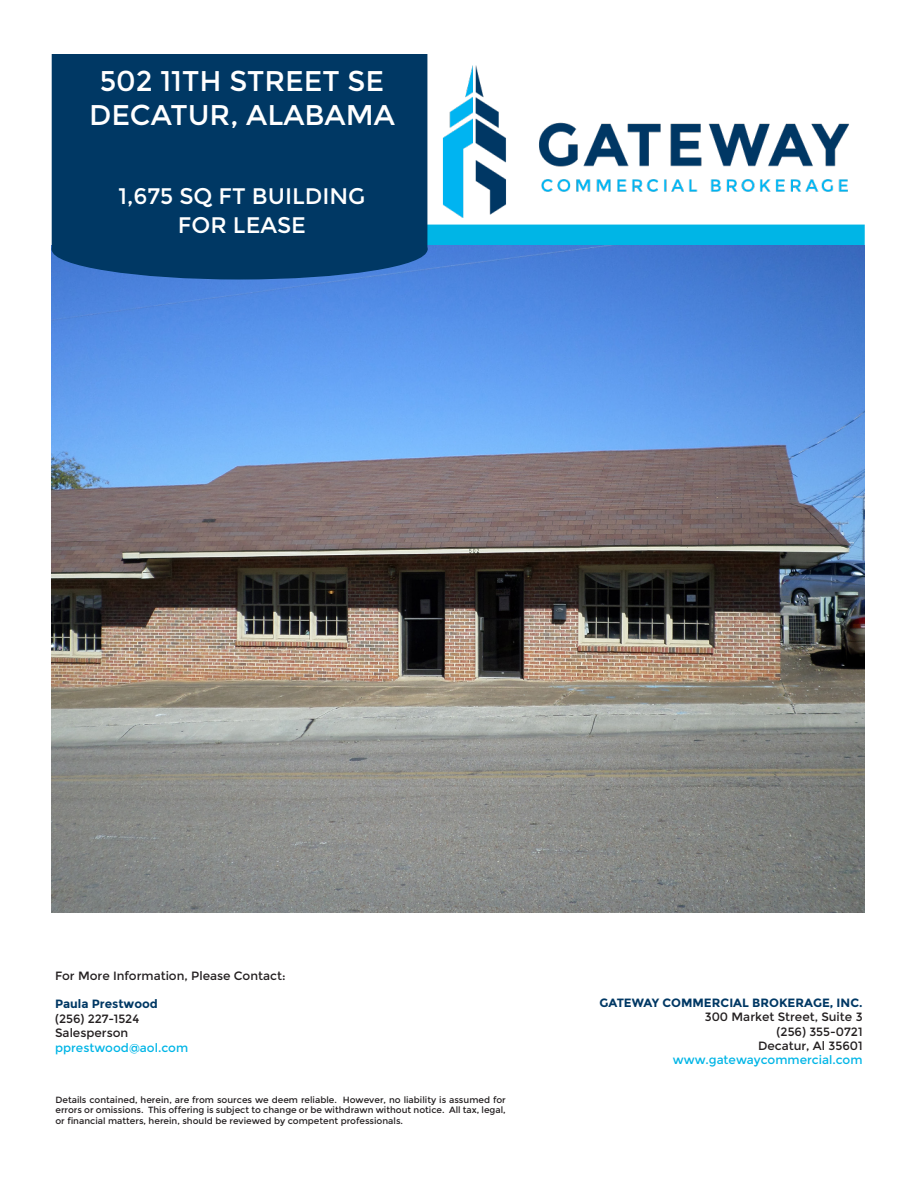
<style>
.page{position:relative;width:918px;height:1188px;background:#fff}
.page>*{position:absolute;margin:0;border:0;box-sizing:border-box;transform-origin:0 0}
.t1{font:28.5px "Montserrat";color:#fff}
.t2{font:22.5px "Montserrat";color:#fff}
.t3{font:12px/14.4px "Montserrat";color:#231f20}
.t4{font:700 12px "Montserrat";color:#003864}
.t5{font:12px "Montserrat";color:#00b5e6}
.t6{font:9px/10.8px "Montserrat";color:#231f20;text-align:justify}
</style>
<div class="page">
<div style="left:53px;top:225px;width:812px;height:25px;background:#00b5e6"></div>
<img style="left:52px;top:245px;width:813px;height:668px">
<div style="left:52px;top:220px;width:375px;height:59px;background:#003864;border-radius:50%"></div>
<div style="left:52px;top:54px;width:375px;height:196px;background:#003864"></div>
<img style="left:435px;top:65px;width:421px;height:160px">
<p class="t1" style="left:100px;top:64px;width:286px">502 11TH STREET SE</p>
<p class="t1" style="left:89px;top:98px;width:307px">DECATUR, ALABAMA</p>
<p class="t2" style="left:119px;top:184px;width:248px">1,675 SQ FT BUILDING</p>
<p class="t2" style="left:178px;top:212px;width:130px">FOR LEASE</p>
<h3 class="t3" style="left:55px;top:968px;width:232px">For More Information, Please Contact:</h3>
<h3 class="t4" style="left:55px;top:997px;width:104px">Paula Prestwood</h3>
<h3 class="t3" style="left:55px;top:1012px;width:86px">(256) 227-1524<br>Salesperson</h3>
<h3 class="t5" style="left:55px;top:1040px;width:135px">pprestwood@aol.com</h3>
<p class="t6" style="left:55px;top:1094px;width:452px">Details contained, herein, are from sources we deem reliable. However, no liability is assumed for errors or omissions. This offering is subject to change or be withdrawn without notice. All tax, legal, or financial matters, herein, should be reviewed by competent professionals.</p>
<h3 class="t4" style="left:599px;top:995px;width:265px">GATEWAY COMMERCIAL BROKERAGE, INC.</h3>
<h3 class="t3" style="left:705px;top:1010px;width:159px;text-align:right">300 Market Street, Suite 3 (256) 355-0721<br>Decatur, Al 35601</h3>
<h3 class="t5" style="left:673px;top:1053px;width:191px">www.gatewaycommercial.com</h3>
</div>
